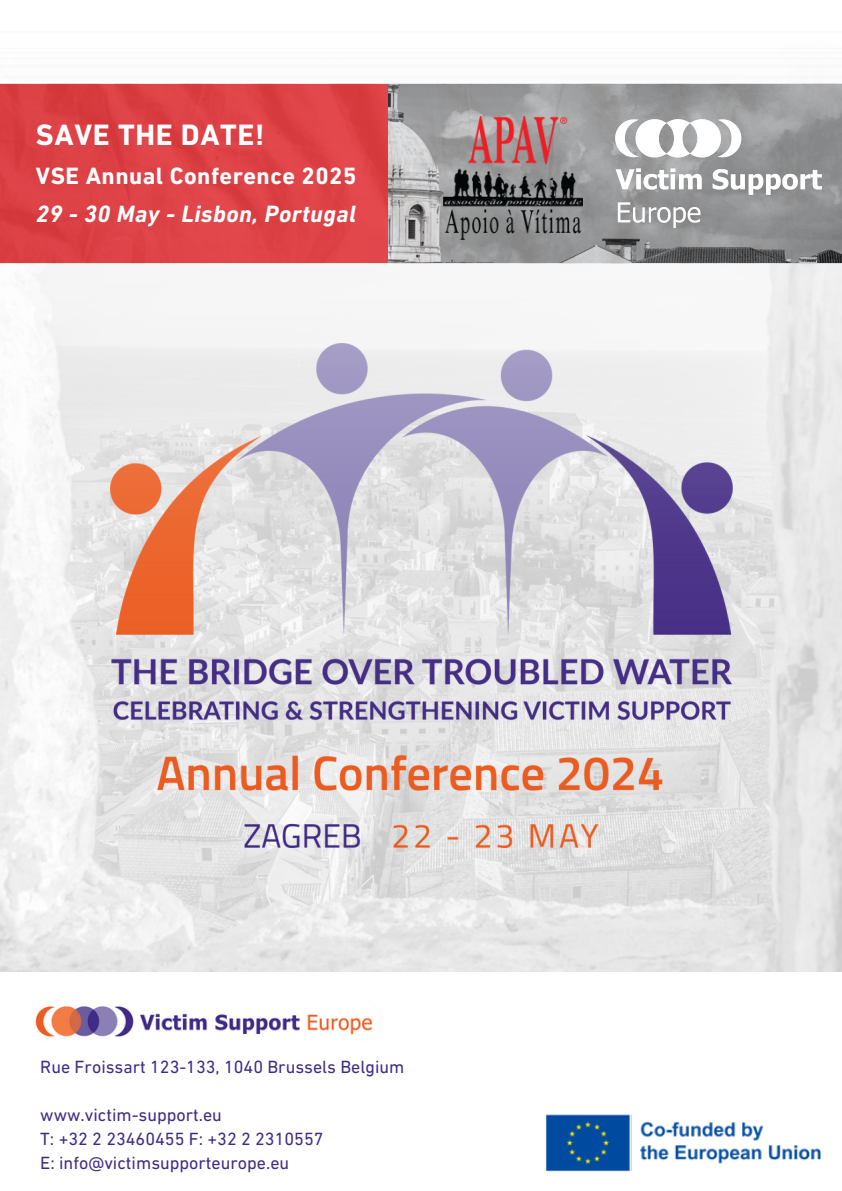
<style>
.page{position:relative;width:842px;height:1191px;background:#fff}
.page>*{position:absolute;margin:0;border:0;box-sizing:border-box;transform-origin:0 0}
.t1{font:700 30px "DIN Next LT Pro";letter-spacing:.02em;color:#fff}
.t2{font:italic 700 24px "DIN Next LT Pro";letter-spacing:.02em;color:#fff}
.t3{font:700 24px "DIN Next LT Pro";letter-spacing:.02em;color:#fff}
.t4{font:18px "DIN Next LT Pro";color:#412b88}
</style>
<div class="page">
<img style="left:0;top:847px;width:842px;height:125px">
<img style="left:35px;top:1006px;width:338px;height:31px">
<img style="left:0;top:83px;width:842px;height:764px">
<img style="left:546px;top:1114px;width:275px;height:58px">
<img style="left:0;top:84px;width:842px;height:180px">
<img style="left:615px;top:120px;width:206px;height:108px">
<img style="left:443px;top:117px;width:140px;height:123px">
<p class="t1" style="left:36px;top:123px;width:230px">SAVE THE DATE!</p>
<p class="t3" style="left:36px;top:166px;width:322px">VSE Annual Conference 2025</p>
<p class="t2" style="left:36px;top:204px;width:321px">29 - 30 May - Lisbon, Portugal</p>
<p class="t4" style="left:40px;top:1060px;width:365px">Rue Froissart 123-133, 1040 Brussels Belgium</p>
<h2 class="t4" style="left:40px;top:1108px;width:183px">www.victim-support.eu</h2>
<h2 class="t4" style="left:40px;top:1132px;width:285px">T: +32 2 23460455 F: +32 2 2310557</h2>
<p class="t4" style="left:40px;top:1156px;width:250px">E: info@victimsupporteurope.eu</p>
</div>
